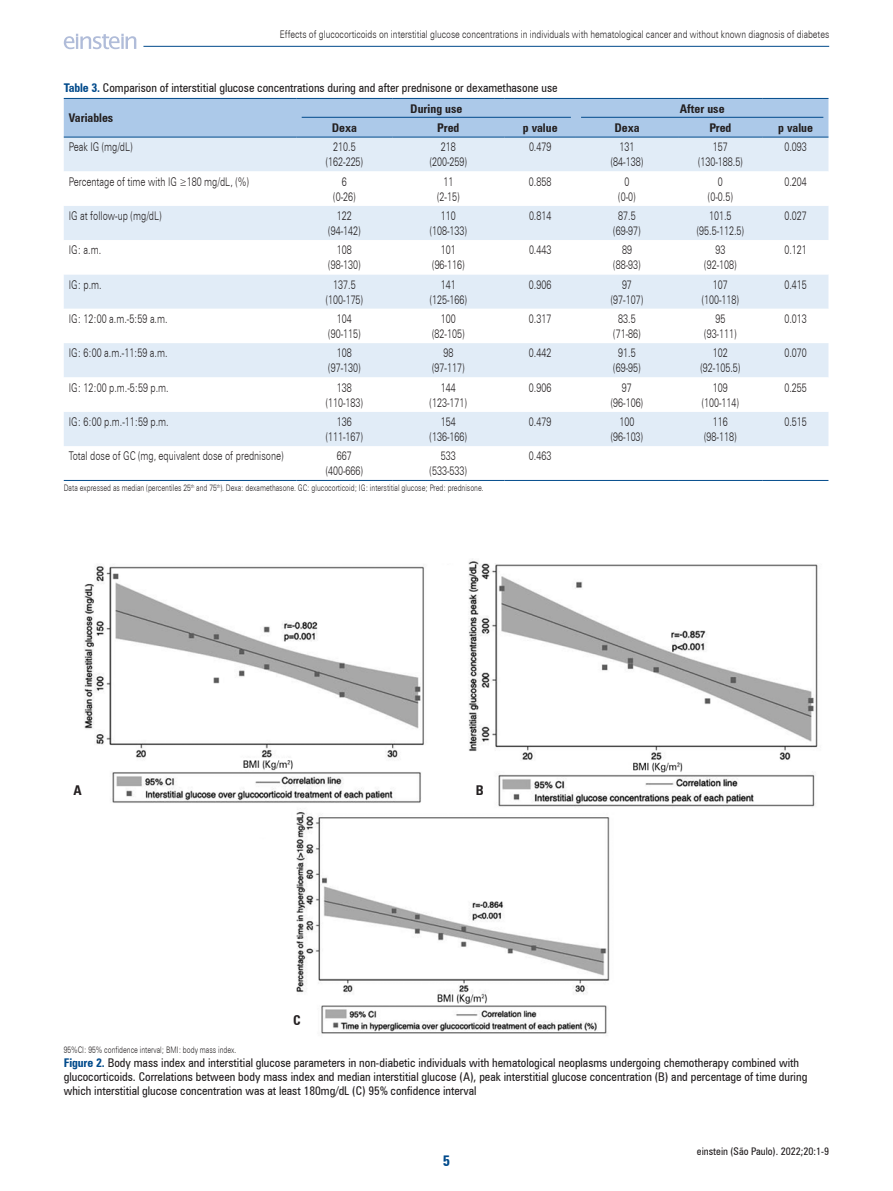
<style>
.page{position:relative;width:893px;height:1191px;background:#fff}
.page>*{position:absolute;margin:0;border:0;box-sizing:border-box;transform-origin:0 0}
.t1{font:700 condensed 15px "Zurich BT";color:#004a8b}
.t2{font:700 condensed 13.5px "Zurich BT";color:#231f20}
.t3{font:300 12px/15px "Zurich BT";color:#231f20;text-align:center;scale:.75 1}
.t4{font:condensed 12px/14.2px "Zurich BT";color:#231f20}
.t5{font:700 condensed 12px "Zurich BT";color:#231f20}
.t6{font:300 10.5px "Zurich BT";color:#231f20;scale:.8 1}
.t7{font:condensed 10.5px "Zurich BT";color:#231f20}
.t8{font:300 9px "Zurich BT";color:#231f20;scale:.75 1}
.s1{font-weight:700;color:#004a8b}
</style>
<div class="page">
<svg style="left:64px;top:34px;width:72px;height:15px"></svg>
<hr style="left:143px;top:46px;width:686px;height:1px;background:#004a8b">
<div style="left:64px;top:99px;width:764px;height:38px;background:#acc9e9"></div>
<div style="left:64px;top:138px;width:764px;height:308px;background:#e1ecf7"></div>
<svg style="left:64px;top:171px;width:764px;height:241px"></svg>
<hr style="left:64px;top:98px;width:233px;height:1px;background:#004a8b">
<hr style="left:297px;top:98px;width:95px;height:1px;background:#004a8b">
<hr style="left:392px;top:98px;width:112px;height:1px;background:#004a8b">
<hr style="left:504px;top:98px;width:72px;height:1px;background:#004a8b">
<hr style="left:576px;top:98px;width:102px;height:1px;background:#004a8b">
<hr style="left:678px;top:98px;width:85px;height:1px;background:#004a8b">
<hr style="left:763px;top:98px;width:65px;height:1px;background:#004a8b">
<hr style="left:64px;top:137px;width:233px;height:1px;background:#004a8b">
<hr style="left:297px;top:137px;width:95px;height:1px;background:#004a8b">
<hr style="left:392px;top:137px;width:112px;height:1px;background:#004a8b">
<hr style="left:504px;top:137px;width:72px;height:1px;background:#004a8b">
<hr style="left:576px;top:137px;width:102px;height:1px;background:#004a8b">
<hr style="left:678px;top:137px;width:85px;height:1px;background:#004a8b">
<hr style="left:763px;top:137px;width:65px;height:1px;background:#004a8b">
<hr style="left:64px;top:480px;width:233px;height:1px;background:#004a8b">
<hr style="left:297px;top:480px;width:95px;height:1px;background:#004a8b">
<hr style="left:392px;top:480px;width:112px;height:1px;background:#004a8b">
<hr style="left:504px;top:480px;width:72px;height:1px;background:#004a8b">
<hr style="left:576px;top:480px;width:102px;height:1px;background:#004a8b">
<hr style="left:678px;top:480px;width:85px;height:1px;background:#004a8b">
<hr style="left:763px;top:480px;width:65px;height:1px;background:#004a8b">
<hr style="left:302px;top:117px;width:269px;height:1px;background:#004a8b">
<hr style="left:581px;top:117px;width:242px;height:1px;background:#004a8b">
<img style="left:84px;top:559px;width:734px;height:475px">
<p class="t6" style="left:280px;top:28px;width:688px">Effects of glucocorticoids on interstitial glucose concentrations in individuals with hematological cancer and without known diagnosis of diabetes</p>
<p class="t4" style="left:64px;top:81px;width:495px"><span class="s1">Table 3.</span> Comparison of interstitial glucose concentrations during and after prednisone or dexamethasone use</p>
<p class="t5" style="left:69px;top:111px;width:46px">Variables</p>
<p class="t5" style="left:410px;top:101px;width:53px">During use</p>
<p class="t5" style="left:680px;top:101px;width:46px">After use</p>
<p class="t5" style="left:332px;top:120px;width:27px">Dexa</p>
<p class="t5" style="left:437px;top:120px;width:24px">Pred</p>
<p class="t5" style="left:523px;top:120px;width:36px">p value</p>
<p class="t5" style="left:614px;top:120px;width:27px">Dexa</p>
<p class="t5" style="left:709px;top:120px;width:24px">Pred</p>
<p class="t5" style="left:778px;top:120px;width:36px">p value</p>
<p class="t3" style="left:69px;top:139px;width:86px">Peak IG (mg/dL)</p>
<p class="t3" style="left:326px;top:139px;width:51px">210.5 (162-225)</p>
<p class="t3" style="left:430px;top:139px;width:51px">218 (200-259)</p>
<p class="t3" style="left:529px;top:139px;width:31px">0.479</p>
<p class="t3" style="left:611px;top:139px;width:45px">131 (84-138)</p>
<p class="t3" style="left:698px;top:139px;width:61px">157 (130-188.5)</p>
<p class="t3" style="left:784px;top:139px;width:31px">0.093</p>
<p class="t3" style="left:69px;top:174px;width:242px">Percentage of time with IG ≥180 mg/dL, (%)</p>
<p class="t3" style="left:333px;top:174px;width:31px">6 (0-26)</p>
<p class="t3" style="left:437px;top:174px;width:31px">11 (2-15)</p>
<p class="t3" style="left:529px;top:174px;width:31px">0.858</p>
<p class="t3" style="left:618px;top:174px;width:25px">0 (0-0)</p>
<p class="t3" style="left:708px;top:174px;width:35px">0 (0-0.5)</p>
<p class="t3" style="left:784px;top:174px;width:31px">0.204</p>
<p class="t3" style="left:69px;top:208px;width:125px">IG at follow-up (mg/dL)</p>
<p class="t3" style="left:328px;top:208px;width:45px">122 (94-142)</p>
<p class="t3" style="left:430px;top:208px;width:51px">110 (108-133)</p>
<p class="t3" style="left:529px;top:208px;width:31px">0.814</p>
<p class="t3" style="left:613px;top:208px;width:38px">87.5 (69-97)</p>
<p class="t3" style="left:697px;top:208px;width:65px">101.5 (95.5-112.5)</p>
<p class="t3" style="left:784px;top:208px;width:31px">0.027</p>
<p class="t3" style="left:69px;top:242px;width:45px">IG: a.m.</p>
<p class="t3" style="left:328px;top:242px;width:45px">108 (98-130)</p>
<p class="t3" style="left:432px;top:242px;width:45px">101 (96-116)</p>
<p class="t3" style="left:529px;top:242px;width:31px">0.443</p>
<p class="t3" style="left:613px;top:242px;width:38px">89 (88-93)</p>
<p class="t3" style="left:704px;top:242px;width:45px">93 (92-108)</p>
<p class="t3" style="left:784px;top:242px;width:31px">0.121</p>
<p class="t3" style="left:69px;top:277px;width:45px">IG: p.m.</p>
<p class="t3" style="left:326px;top:277px;width:51px">137.5 (100-175)</p>
<p class="t3" style="left:430px;top:277px;width:51px">141 (125-166)</p>
<p class="t3" style="left:529px;top:277px;width:31px">0.906</p>
<p class="t3" style="left:611px;top:277px;width:45px">97 (97-107)</p>
<p class="t3" style="left:702px;top:277px;width:51px">107 (100-118)</p>
<p class="t3" style="left:784px;top:277px;width:31px">0.415</p>
<p class="t3" style="left:69px;top:311px;width:133px">IG: 12:00 a.m.-5:59 a.m.</p>
<p class="t3" style="left:328px;top:311px;width:45px">104 (90-115)</p>
<p class="t3" style="left:432px;top:311px;width:45px">100 (82-105)</p>
<p class="t3" style="left:529px;top:311px;width:31px">0.317</p>
<p class="t3" style="left:613px;top:311px;width:38px">83.5 (71-86)</p>
<p class="t3" style="left:704px;top:311px;width:45px">95 (93-111)</p>
<p class="t3" style="left:784px;top:311px;width:31px">0.013</p>
<p class="t3" style="left:69px;top:345px;width:133px">IG: 6:00 a.m.-11:59 a.m.</p>
<p class="t3" style="left:328px;top:345px;width:45px">108 (97-130)</p>
<p class="t3" style="left:432px;top:345px;width:45px">98 (97-117)</p>
<p class="t3" style="left:529px;top:345px;width:31px">0.442</p>
<p class="t3" style="left:613px;top:345px;width:38px">91.5 (69-95)</p>
<p class="t3" style="left:700px;top:345px;width:55px">102 (92-105.5)</p>
<p class="t3" style="left:784px;top:345px;width:31px">0.070</p>
<p class="t3" style="left:69px;top:380px;width:135px">IG: 12:00 p.m.-5:59 p.m.</p>
<p class="t3" style="left:326px;top:380px;width:51px">138 (110-183)</p>
<p class="t3" style="left:430px;top:380px;width:51px">144 (123-171)</p>
<p class="t3" style="left:529px;top:380px;width:31px">0.906</p>
<p class="t3" style="left:611px;top:380px;width:45px">97 (96-106)</p>
<p class="t3" style="left:702px;top:380px;width:51px">109 (100-114)</p>
<p class="t3" style="left:784px;top:380px;width:31px">0.255</p>
<p class="t3" style="left:69px;top:414px;width:135px">IG: 6:00 p.m.-11:59 p.m.</p>
<p class="t3" style="left:326px;top:414px;width:51px">136 (111-167)</p>
<p class="t3" style="left:430px;top:414px;width:51px">154 (136-166)</p>
<p class="t3" style="left:529px;top:414px;width:31px">0.479</p>
<p class="t3" style="left:611px;top:414px;width:45px">100 (96-103)</p>
<p class="t3" style="left:704px;top:414px;width:45px">116 (98-118)</p>
<p class="t3" style="left:784px;top:414px;width:31px">0.515</p>
<p class="t3" style="left:69px;top:448px;width:288px">Total dose of GC (mg, equivalent dose of prednisone)</p>
<p class="t3" style="left:326px;top:448px;width:51px">667 (400-666)</p>
<p class="t3" style="left:430px;top:448px;width:51px">533 (533-533)</p>
<p class="t3" style="left:529px;top:448px;width:31px">0.463</p>
<p class="t8" style="left:64px;top:482px;width:561px">Data expressed as median (percentiles 25<sup>th</sup> and 75<sup>th</sup>). Dexa: dexamethasone. GC: glucocorticoid; IG: interstitial glucose; Pred: prednisone.</p>
<p class="t2" style="left:73px;top:782px;width:10px">A</p>
<p class="t2" style="left:476px;top:782px;width:9px">B</p>
<p class="t2" style="left:293px;top:1012px;width:9px">C</p>
<p class="t8" style="left:64px;top:1043px;width:232px">95%CI: 95% confidence interval; BMI: body mass index.</p>
<p class="t4" style="left:64px;top:1055px;width:745px"><span class="s1">Figure 2.</span> Body mass index and interstitial glucose parameters in non-diabetic individuals with hematological neoplasms undergoing chemotherapy combined with glucocorticoids. Correlations between body mass index and median interstitial glucose (A), peak interstitial glucose concentration (B) and percentage of time during which interstitial glucose concentration was at least 180mg/dL (C) 95% confidence interval</p>
<p class="t1" style="left:443px;top:1151px;width:9px">5</p>
<p class="t7" style="left:697px;top:1144px;width:134px">einstein (São Paulo). 2022;20:1-9</p>
</div>
